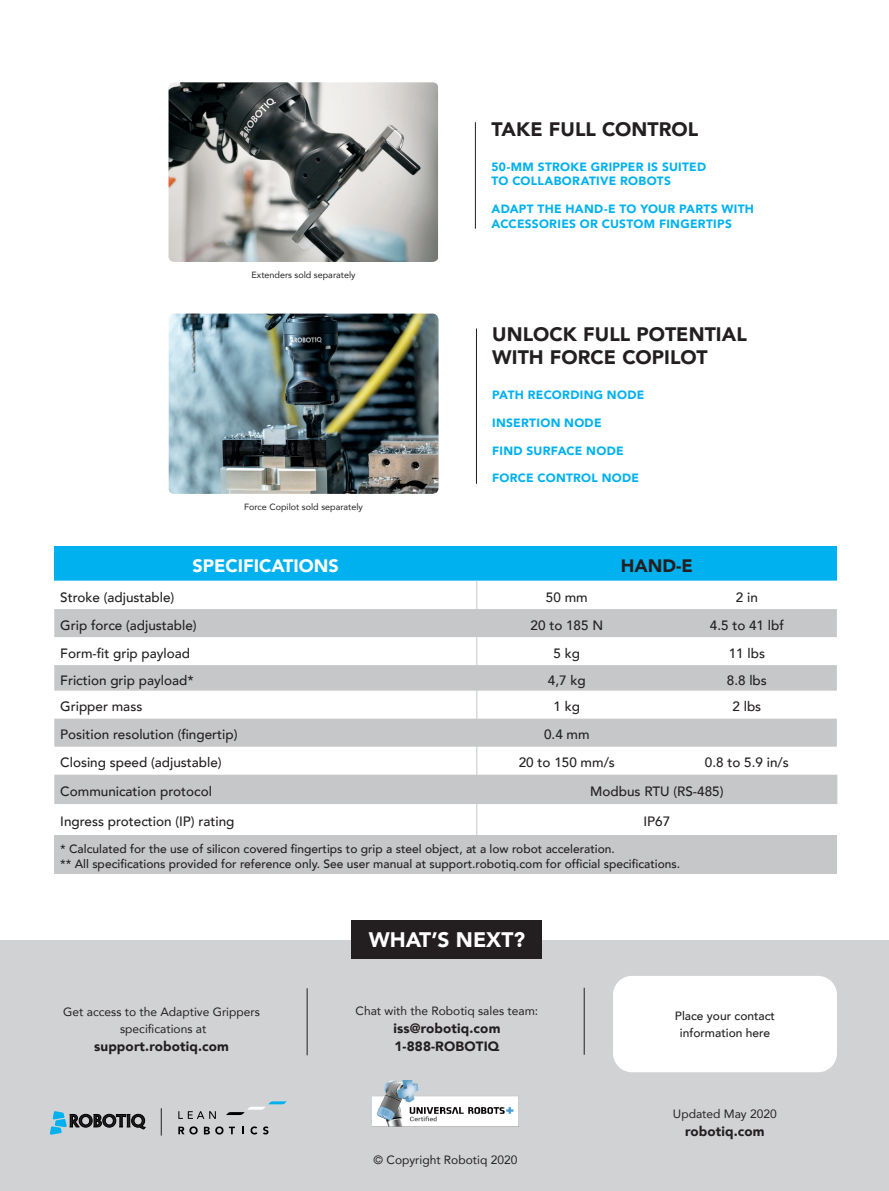
<style>
.page{position:relative;width:889px;height:1191px;background:#fff}
.page>*{position:absolute;margin:0;border:0;box-sizing:border-box;transform-origin:0 0}
.t1{font:900 21px "Avenir";color:#fff}
.Sub-titles_blue-desc{font:900 19.5px/23.4px "Avenir";letter-spacing:.005em;color:#231f20}
.t2{font:900 18px "Avenir";color:#fff}
.t3{font:900 18px "Avenir";color:#231f20}
.t4{font:500 13.5px "Avenir";color:#231f20}
.t5{font:900 13.5px "Avenir";letter-spacing:.01em;color:#231f20}
.Paragraph_footer{font:500 12px "Avenir";color:#231f20}
.Sub-titles_blue-desc-2{font:900 12px/14.4px "Avenir";letter-spacing:.025em;color:#00b1ef}
.Paragraph_footer-2{font:12px "Avenir";color:#231f20}
.Paragraph_footer-3{font:9px "Avenir";color:#231f20}
</style>
<div class="page">
<div style="left:0;top:939px;width:888px;height:251px;background:#d1d2d4"></div>
<div style="left:352px;top:920px;width:190px;height:38px;background:#231f20"></div>
<svg style="left:227px;top:1101px;width:60px;height:13px"></svg>
<svg style="left:178px;top:1126px;width:20px;height:8px"></svg>
<svg style="left:204px;top:1126px;width:19px;height:8px"></svg>
<svg style="left:229px;top:1126px;width:6px;height:8px"></svg>
<svg style="left:242px;top:1126px;width:2px;height:8px"></svg>
<svg style="left:250px;top:1126px;width:7px;height:8px"></svg>
<svg style="left:263px;top:1126px;width:5px;height:8px"></svg>
<svg style="left:178px;top:1111px;width:38px;height:7px"></svg>
<svg style="left:50px;top:1111px;width:95px;height:23px"></svg>
<svg style="left:161px;top:1108px;width:1px;height:27px"></svg>
<div style="left:612px;top:975px;width:225px;height:97px;background:#fff;border-radius:20px"></div>
<div style="left:611px;top:974px;width:227px;height:99px;border:2px solid #d1d2d4;border-radius:20px"></div>
<img style="left:372px;top:1080px;width:146px;height:46px">
<hr style="left:307px;top:988px;width:1px;height:67px;background:#231f20">
<hr style="left:583px;top:987px;width:1px;height:67px;background:#231f20">
<hr style="left:476px;top:328px;width:1px;height:156px;background:#231f20">
<hr style="left:475px;top:122px;width:1px;height:107px;background:#231f20">
<div style="left:54px;top:545px;width:423px;height:35px;background:#00b1ef"></div>
<div style="left:477px;top:545px;width:359px;height:35px;background:#00b1ef"></div>
<div style="left:54px;top:774px;width:782px;height:30px;background:#c6c7c9"></div>
<div style="left:54px;top:835px;width:782px;height:38px;background:#c6c7c9"></div>
<svg style="left:54px;top:580px;width:782px;height:194px"></svg>
<hr style="left:476px;top:774px;width:1px;height:30px;background:#c6c7c9">
<hr style="left:836px;top:774px;width:1px;height:30px;background:#c6c7c9">
<hr style="left:476px;top:804px;width:1px;height:31px;background:#c6c7c9">
<img style="left:168px;top:82px;width:270px;height:180px">
<img style="left:169px;top:313px;width:269px;height:181px">
<p class="Paragraph_footer-3" style="left:251px;top:268px;width:105px">Extenders sold separately</p>
<p class="Paragraph_footer-3" style="left:244px;top:500px;width:120px">Force Copilot sold separately</p>
<p class="Sub-titles_blue-desc" style="left:491px;top:117px;width:208px">TAKE FULL CONTROL</p>
<p class="Sub-titles_blue-desc-2" style="left:491px;top:159px;width:216px">50-MM STROKE GRIPPER IS SUITED<br>TO COLLABORATIVE ROBOTS</p>
<p class="Sub-titles_blue-desc-2" style="left:491px;top:201px;width:264px">ADAPT THE HAND-E TO YOUR PARTS WITH<br>ACCESSORIES OR CUSTOM FINGERTIPS</p>
<p class="Sub-titles_blue-desc" style="left:492px;top:321px;width:256px">UNLOCK FULL POTENTIAL<br>WITH FORCE COPILOT</p>
<p class="Sub-titles_blue-desc-2" style="left:492px;top:387px;width:154px">PATH RECORDING NODE</p>
<p class="Sub-titles_blue-desc-2" style="left:492px;top:415px;width:111px">INSERTION NODE</p>
<p class="Sub-titles_blue-desc-2" style="left:492px;top:443px;width:133px">FIND SURFACE NODE</p>
<p class="Sub-titles_blue-desc-2" style="left:492px;top:471px;width:148px">FORCE CONTROL NODE</p>
<p class="t2" style="left:192px;top:550px;width:148px">SPECIFICATIONS</p>
<p class="t3" style="left:620px;top:550px;width:73px">HAND-E</p>
<p class="t4" style="left:60px;top:585px;width:116px">Stroke (adjustable)</p>
<p class="t4" style="left:546px;top:585px;width:43px">50 mm</p>
<p class="t4" style="left:735px;top:585px;width:24px">2 in</p>
<p class="t4" style="left:60px;top:613px;width:138px">Grip force (adjustable)</p>
<p class="t4" style="left:530px;top:613px;width:74px">20 to 185 N</p>
<p class="t4" style="left:709px;top:613px;width:76px">4.5 to 41 lbf</p>
<p class="t4" style="left:60px;top:641px;width:131px">Form-fit grip payload</p>
<p class="t4" style="left:553px;top:641px;width:28px">5 kg</p>
<p class="t4" style="left:728px;top:641px;width:38px">11 lbs</p>
<p class="t4" style="left:60px;top:668px;width:135px">Friction grip payload*</p>
<p class="t4" style="left:548px;top:668px;width:39px">4,7 kg</p>
<p class="t4" style="left:726px;top:668px;width:42px">8.8 lbs</p>
<p class="t4" style="left:60px;top:695px;width:83px">Gripper mass</p>
<p class="t4" style="left:553px;top:695px;width:28px">1 kg</p>
<p class="t4" style="left:732px;top:695px;width:30px">2 lbs</p>
<p class="t4" style="left:60px;top:723px;width:179px">Position resolution (fingertip)</p>
<p class="t4" style="left:544px;top:723px;width:47px">0.4 mm</p>
<p class="t4" style="left:60px;top:751px;width:163px">Closing speed (adjustable)</p>
<p class="t4" style="left:518px;top:751px;width:98px">20 to 150 mm/s</p>
<p class="t4" style="left:704px;top:751px;width:85px">0.8 to 5.9 in/s</p>
<p class="t4" style="left:60px;top:779px;width:153px">Communication protocol</p>
<p class="t4" style="left:590px;top:779px;width:135px">Modbus RTU (RS-485)</p>
<p class="t4" style="left:60px;top:810px;width:176px">Ingress protection (IP) rating</p>
<p class="t4" style="left:643px;top:810px;width:28px">IP67</p>
<p class="Paragraph_footer" style="left:60px;top:838px;width:556px">* Calculated for the use of silicon covered fingertips to grip a steel object, at a low robot acceleration.</p>
<p class="Paragraph_footer" style="left:60px;top:853px;width:621px">** All specifications provided for reference only. See user manual at support.robotiq.com for official specifications.</p>
<p class="Paragraph_footer-2" style="left:63px;top:1002px;width:198px">Get access to the Adaptive Grippers</p>
<p class="Paragraph_footer-2" style="left:120px;top:1018px;width:88px">specifications at</p>
<p class="t5" style="left:94px;top:1034px;width:136px">support.robotiq.com</p>
<p class="t1" style="left:368px;top:921px;width:158px">WHAT’S NEXT?</p>
<p class="Paragraph_footer-2" style="left:355px;top:1000px;width:184px">Chat with the Robotiq sales team:</p>
<p class="t5" style="left:393px;top:1016px;width:108px">iss@robotiq.com</p>
<p class="t5" style="left:394px;top:1034px;width:106px">1-888-ROBOTIQ</p>
<p class="Paragraph_footer-2" style="left:373px;top:1149px;width:145px">© Copyright Robotiq 2020</p>
<p class="Paragraph_footer" style="left:674px;top:1005px;width:102px">Place your contact</p>
<p class="Paragraph_footer" style="left:679px;top:1021px;width:92px">information here</p>
<p class="Paragraph_footer-2" style="left:672px;top:1104px;width:105px">Updated May 2020</p>
<p class="t5" style="left:685px;top:1119px;width:81px">robotiq.com</p>
</div>
